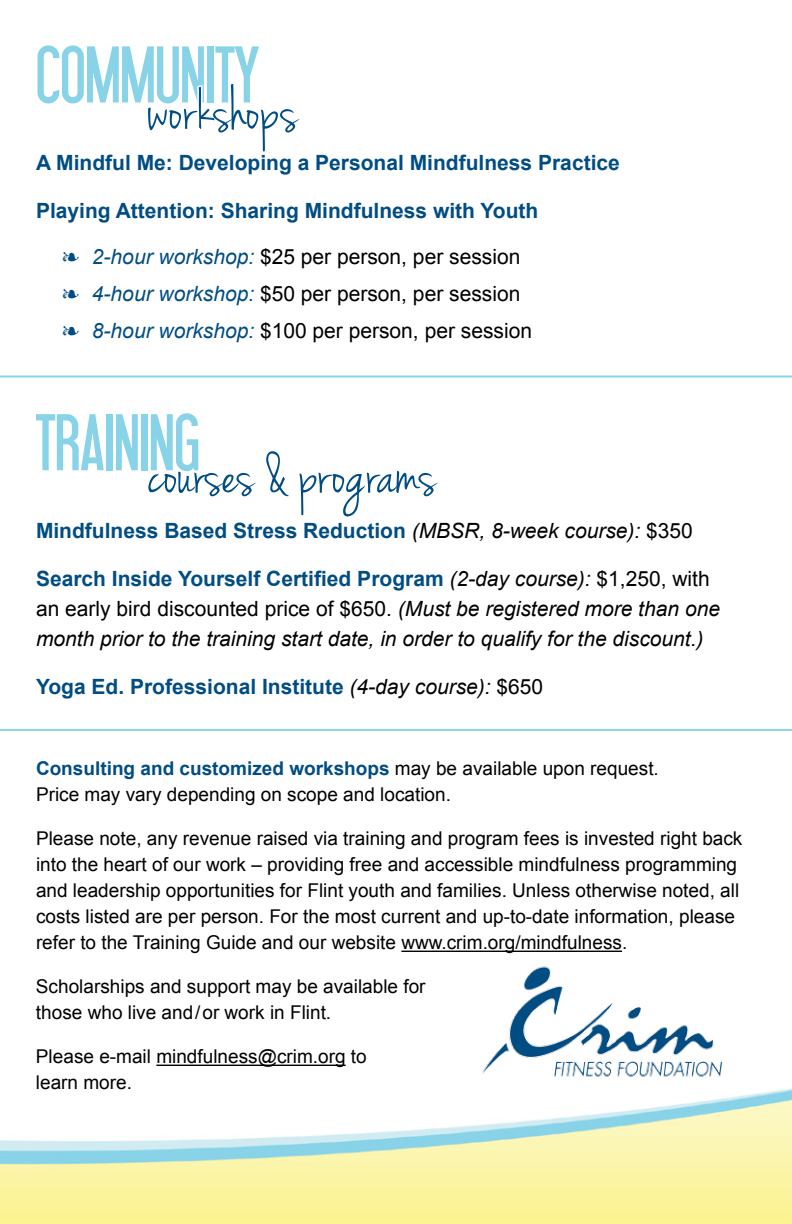
<style>
.page{position:relative;width:792px;height:1224px;background:#fff}
.page>*{position:absolute;margin:0;border:0;box-sizing:border-box;transform-origin:0 0}
.t1{font:78px "Libel Suit";color:#89d3e9}
.t2{font:62px "Jenna Sue";color:#004d83}
.t3{font:700 21px/46px "Arial";color:#004d83;text-align:center}
.t4{font:italic 21px/30px "Arial";color:#000}
.t5{font:21px/37px "Arial";color:#000}
.t6{font:19px/26px "Arial";color:#000}
.s1{font-weight:400;font-style:italic}
.s2{font-weight:400;color:#000}
.s3{color:#004d83}
.s4{font-style:italic;color:#004d83}
.s5{font-weight:400;font-style:italic;color:#000}
.s6{font-weight:700;font-style:normal;color:#004d83}
.s7{font-style:normal}
.s8{font-weight:700;color:#004d83}
</style>
<div class="page">
<hr style="left:401px;top:951px;width:221px;height:1px;background:#000">
<hr style="left:156px;top:1065px;width:190px;height:1px;background:#000">
<img style="left:482px;top:966px;width:241px;height:111px">
<hr style="left:0;top:376px;width:792px;height:2px;background:#89d3e9">
<hr style="left:0;top:729px;width:792px;height:2px;background:#89d3e9">
<h1 class="t1" style="left:36px;top:33px;width:225px">COMMUNITY</h1>
<h2 class="t2" style="left:148px;top:75px;width:151px">workshops</h2>
<p class="t3" style="left:36px;top:141px;width:585px">A Mindful Me: Developing a Personal Mindfulness Practice</p>
<p class="t3" style="left:36px;top:189px;width:504px">Playing Attention: Sharing Mindfulness with Youth ❧ <span class="s1">2-hour workshop:</span> <span class="s2">$25 per person, per session</span></p>
<p class="t5" style="left:63px;top:276px;width:471px"><span class="s3">❧</span> <span class="s4">4-hour workshop:</span> $50 per person, per session <span class="s3">❧</span> <span class="s4">8-hour workshop:</span> $100 per person, per session</p>
<h2 class="t2" style="left:36px;top:439px;width:402px"><sup>TRAINING</sup>courses &amp; programs</h2>
<p class="t3" style="left:36px;top:509px;width:659px">Mindfulness Based Stress Reduction <span class="s5">(MBSR, 8-week course):</span> <span class="s2">$350</span></p>
<p class="t4" style="left:36px;top:564px;width:686px"><span class="s6">Search Inside Yourself Certified Program</span> (2-day course): <span class="s7">$1,250, with an early bird discounted price of $650.</span> (Must be registered more than one month prior to the training start date, in order to qualify for the discount.)</p>
<p class="t3" style="left:36px;top:665px;width:509px">Yoga Ed. Professional Institute <span class="s5">(4-day course):</span> <span class="s2">$650</span></p>
<p class="t6" style="left:36px;top:756px;width:624px"><span class="s8">Consulting and customized workshops</span> may be available upon request.<br>Price may vary depending on scope and location.</p>
<p class="t6" style="left:36px;top:826px;width:708px">Please note, any revenue raised via training and program fees is invested right back into the heart of our work – providing free and accessible mindfulness programming and leadership opportunities for Flint youth and families. Unless otherwise noted, all costs listed are per person. For the most current and up-to-date information, please refer to the Training Guide and our website www.crim.org/mindfulness.</p>
<p class="t6" style="left:36px;top:974px;width:391px">Scholarships and support may be available for those who live and/or work in Flint.</p>
<p class="t6" style="left:36px;top:1044px;width:332px">Please e-mail mindfulness@crim.org to learn more.</p>
</div>
